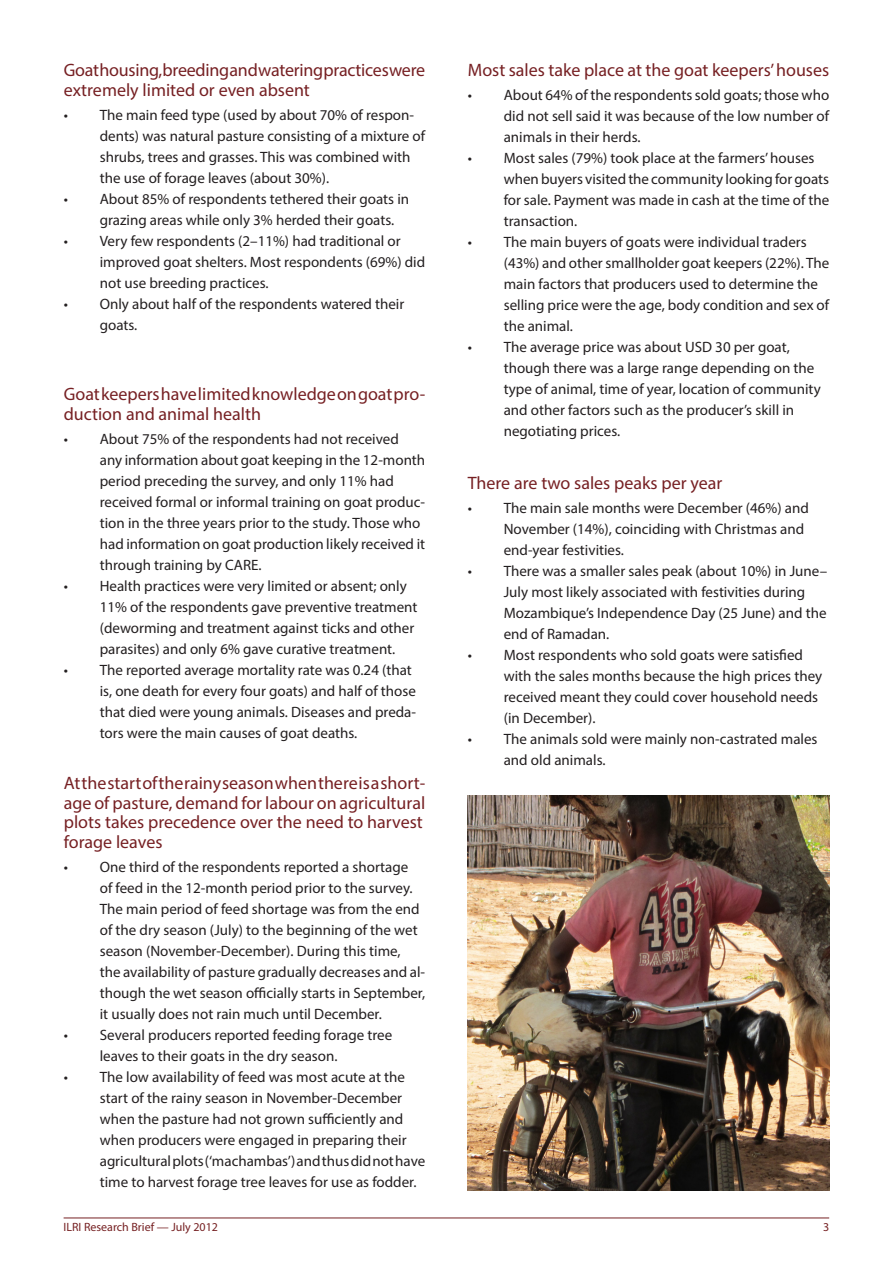
<style>
.page{position:relative;width:893px;height:1263px;background:#fff}
.page>*{position:absolute;margin:0;border:0;box-sizing:border-box;transform-origin:0 0}
.Heading_2{font:18px/19.5px "Myriad Pro";color:#762023}
.t1{font:15px/21px "Myriad Pro";color:#231f20}
.t2{font:12px "Myriad Pro";color:#762123}
</style>
<div class="page">
<hr style="left:64px;top:1218px;width:765px;height:1px;background:#762123">
<img style="left:468px;top:796px;width:361px;height:394px">
<p class="Heading_2" style="left:64px;top:60px;width:363px">Goat housing, breeding and watering practices were extremely limited or even absent</p>
<p class="t1" style="left:100px;top:104px;width:327px;text-indent:-36px">• The main feed type (used by about 70% of respon&shy;dents) was natural pasture consisting of a mixture of shrubs, trees and grasses. This was combined with the use of forage leaves (about 30%).</p>
<p class="t1" style="left:100px;top:188px;width:311px;text-indent:-36px">• About 85% of respondents tethered their goats in grazing areas while only 3% herded their goats.</p>
<p class="t1" style="left:100px;top:230px;width:327px;text-indent:-36px">• Very few respondents (2–11%) had traditional or improved goat shelters. Most respondents (69%) did not use breeding practices.</p>
<p class="t1" style="left:100px;top:293px;width:306px;text-indent:-36px">• Only about half of the respondents watered their goats.</p>
<p class="Heading_2" style="left:64px;top:384px;width:363px">Goat keepers have limited knowledge on goat pro&shy;duction and animal health</p>
<p class="t1" style="left:100px;top:428px;width:327px;text-indent:-36px">• About 75% of the respondents had not received<br>any information about goat keeping in the 12-month period preceding the survey, and only 11% had received formal or informal training on goat produc&shy;tion in the three years prior to the study. Those who had information on goat production likely received it through training by CARE.</p>
<p class="t1" style="left:100px;top:575px;width:319px;text-indent:-36px">• Health practices were very limited or absent; only 11% of the respondents gave preventive treatment (deworming and treatment against ticks and other parasites) and only 6% gave curative treatment.</p>
<p class="t1" style="left:100px;top:659px;width:318px;text-indent:-36px">• The reported average mortality rate was 0.24 (that is, one death for every four goats) and half of those that died were young animals. Diseases and preda&shy;tors were the main causes of goat deaths.</p>
<p class="Heading_2" style="left:64px;top:773px;width:363px">At the start of the rainy season when there is a short&shy;age of pasture, demand for labour on agricultural plots takes precedence over the need to harvest forage leaves</p>
<p class="t1" style="left:100px;top:856px;width:327px;text-indent:-36px">• One third of the respondents reported a shortage<br>of feed in the 12-month period prior to the survey.<br>The main period of feed shortage was from the end of the dry season (July) to the beginning of the wet season (November-December). During this time, the availability of pasture gradually decreases and al&shy;though the wet season officially starts in September, it usually does not rain much until December.</p>
<p class="t1" style="left:100px;top:1024px;width:294px;text-indent:-36px">• Several producers reported feeding forage tree leaves to their goats in the dry season.</p>
<p class="t1" style="left:100px;top:1066px;width:327px;text-indent:-36px">• The low availability of feed was most acute at the start of the rainy season in November-December when the pasture had not grown sufficiently and when producers were engaged in preparing their agricultural plots (‘machambas’) and thus did not have time to harvest forage tree leaves for use as fodder.</p>
<p class="Heading_2" style="left:468px;top:60px;width:363px">Most sales take place at the goat keepers’ houses</p>
<p class="t1" style="left:504px;top:84px;width:327px;text-align:justify;text-indent:-36px">• About 64% of the respondents sold goats; those who did not sell said it was because of the low number of animals in their herds.</p>
<p class="t1" style="left:504px;top:147px;width:327px;text-indent:-36px">• Most sales (79%) took place at the farmers’ houses when buyers visited the community looking for goats for sale. Payment was made in cash at the time of the transaction.</p>
<p class="t1" style="left:504px;top:231px;width:327px;text-indent:-36px">• The main buyers of goats were individual traders (43%) and other smallholder goat keepers (22%). The main factors that producers used to determine the selling price were the age, body condition and sex of the animal.</p>
<p class="t1" style="left:504px;top:336px;width:319px;text-indent:-36px">• The average price was about USD 30 per goat, though there was a large range depending on the type of animal, time of year, location of community and other factors such as the producer’s skill in negotiating prices.</p>
<p class="Heading_2" style="left:468px;top:473px;width:256px">There are two sales peaks per year</p>
<p class="t1" style="left:504px;top:497px;width:307px;text-indent:-36px">• The main sale months were December (46%) and<br>November (14%), coinciding with Christmas and end-year festivities.</p>
<p class="t1" style="left:504px;top:560px;width:325px;text-indent:-36px">• There was a smaller sales peak (about 10%) in June– July most likely associated with festivities during Mozambique’s Independence Day (25 June) and the end of Ramadan.</p>
<p class="t1" style="left:504px;top:644px;width:320px;text-indent:-36px">• Most respondents who sold goats were satisfied with the sales months because the high prices they received meant they could cover household needs (in December).</p>
<p class="t1" style="left:504px;top:728px;width:315px;text-indent:-36px">• The animals sold were mainly non-castrated males and old animals.</p>
<p class="t2" style="left:64px;top:1220px;width:156px">ILRI Research Brief — July 2012</p>
<p class="t2" style="left:823px;top:1220px;width:8px">3</p>
</div>
